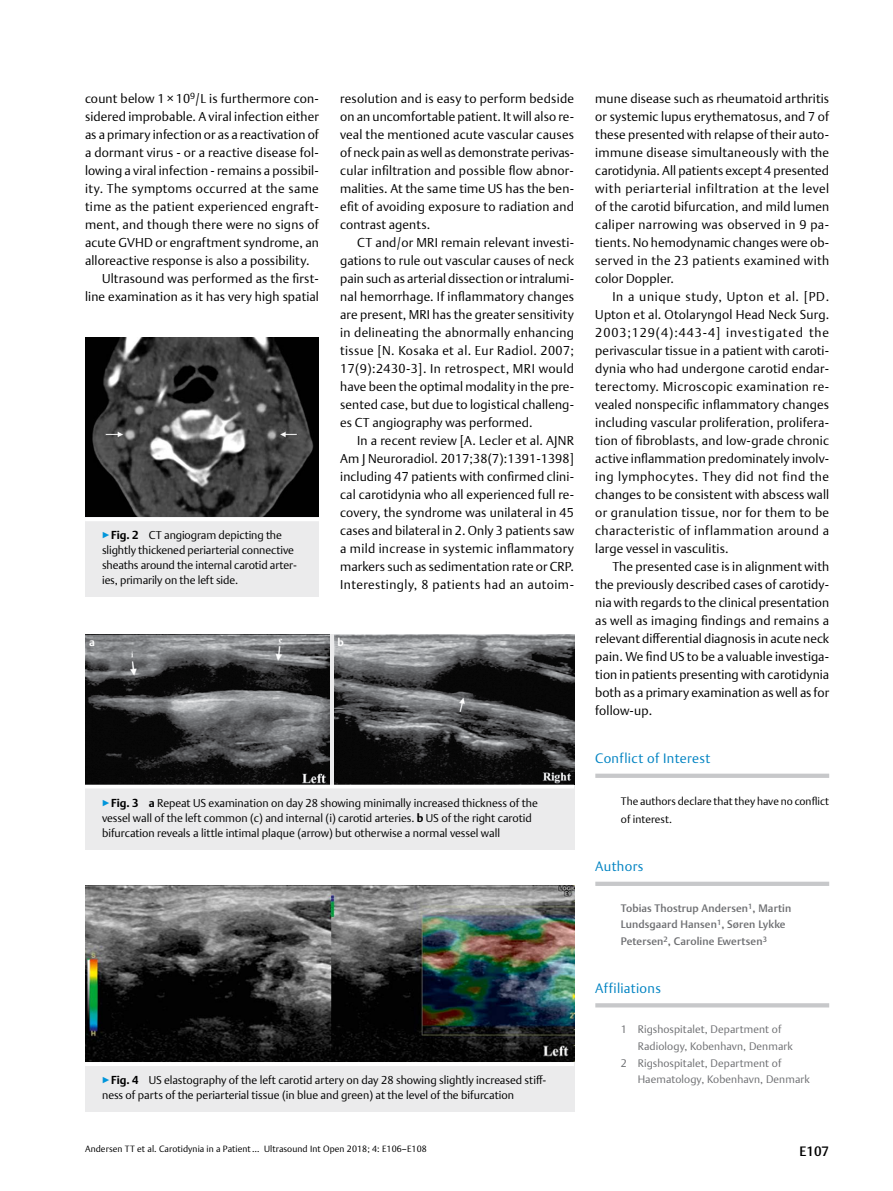
<style>
.page{position:relative;width:893px;height:1191px;background:#fff}
.page>*{position:absolute;margin:0;border:0;box-sizing:border-box;transform-origin:0 0}
.t1{font:300 13.5px "Thieme Argo 2011";letter-spacing:.025em;color:#0083c2}
.t2{font:500 13.5px "Thieme Argo 2011";color:#000}
.t3{font:300 12.75px/18px "Thieme Argo 2011";letter-spacing:.01em;color:#000;text-align:justify}
.t4{font:300 12.75px "Thieme Argo 2011";letter-spacing:.03em;color:#000}
.t5{font:300 11.25px/15px "Thieme Argo 2011";color:#000}
.t6{font:300 10.8px "Thieme Argo 2011";letter-spacing:.01em;color:#6d6e71}
.t7{font:500 10.8px/16.5px "Thieme Argo 2011";letter-spacing:.01em;color:#6d6e71}
.t8{font:300 10.8px/18px "Thieme Argo 2011";color:#000}
.t9{font:700 10.8px "Thieme Argo 2011";color:#fff}
.t10{font:300 9px "Thieme Argo 2011";letter-spacing:.01em;color:#000}
.s1{color:#0095da}
.s2{font-weight:700}
</style>
<div class="page">
<div style="left:595px;top:773px;width:234px;height:5px;background:#c7c8ca"></div>
<div style="left:595px;top:881px;width:234px;height:5px;background:#c7c8ca"></div>
<svg style="left:595px;top:1003px;width:234px;height:4px"></svg>
<img style="left:85px;top:338px;width:234px;height:179px">
<div style="left:85px;top:517px;width:234px;height:80px;background:#ebebec"></div>
<hr style="left:85px;top:517px;width:234px;height:4px;background:#fff">
<img style="left:85px;top:635px;width:245px;height:149px">
<img style="left:334px;top:635px;width:240px;height:149px">
<div style="left:85px;top:785px;width:489px;height:64px;background:#ebebec"></div>
<svg style="left:85px;top:784px;width:489px;height:4px;background:#d4d4d4"></svg>
<img style="left:85px;top:885px;width:489px;height:177px">
<div style="left:85px;top:1062px;width:489px;height:49px;background:#ebebec"></div>
<hr style="left:85px;top:1062px;width:489px;height:4px;background:#fff">
<p class="t3" style="left:85px;top:89px;width:235px">count below 1 × 10<sup>9</sup>/L is furthermore con-</p>
<p class="t3" style="left:85px;top:107px;width:235px">sidered improbable. A viral infection either</p>
<p class="t3" style="left:85px;top:125px;width:235px">as a primary infection or as a reactivation of</p>
<p class="t3" style="left:85px;top:143px;width:235px">a dormant virus - or a reactive disease fol-</p>
<p class="t3" style="left:85px;top:161px;width:235px">lowing a viral infection - remains a possibil-</p>
<p class="t4" style="left:85px;top:180px;width:235px">ity. The symptoms occurred at the same</p>
<p class="t3" style="left:85px;top:197px;width:235px">time as the patient experienced engraft-</p>
<p class="t3" style="left:85px;top:215px;width:235px">ment, and though there were no signs of</p>
<p class="t3" style="left:85px;top:233px;width:235px">acute GVHD or engraftment syndrome, an</p>
<p class="t3" style="left:85px;top:251px;width:226px">alloreactive response is also a possibility.</p>
<p class="t3" style="left:102px;top:269px;width:218px">Ultrasound was performed as the first-</p>
<p class="t3" style="left:85px;top:287px;width:235px">line examination as it has very high spatial</p>
<p class="t5" style="left:102px;top:527px;width:196px"><span class="s1">▶</span><span class="s2">Fig. 2</span> CT angiogram depicting the slightly thickened periarterial connective sheaths around the internal carotid arter&shy;ies, primarily on the left side.</p>
<p class="t3" style="left:340px;top:89px;width:235px">resolution and is easy to perform bedside on an uncomfortable patient. It will also re&shy;veal the mentioned acute vascular causes of neck pain as well as demonstrate perivas&shy;cular infiltration and possible flow abnor&shy;malities. At the same time US has the ben&shy;efit of avoiding exposure to radiation and contrast agents.</p>
<p class="t3" style="left:340px;top:233px;width:235px;text-indent:17px">CT and/or MRI remain relevant investi&shy;gations to rule out vascular causes of neck pain such as arterial dissection or intralumi&shy;nal hemorrhage. If inflammatory changes are present, MRI has the greater sensitivity in delineating the abnormally enhancing tissue [N. Kosaka et al. Eur Radiol. 2007; 17(9):2430-3]. In retrospect, MRI would have been the optimal modality in the pre&shy;sented case, but due to logistical challeng&shy;es CT angiography was performed.</p>
<p class="t3" style="left:340px;top:431px;width:235px;text-indent:17px">In a recent review [A. Lecler et al. AJNR Am J Neuroradiol. 2017;38(7):1391-1398] including 47 patients with confirmed clini&shy;cal carotidynia who all experienced full re&shy;covery, the syndrome was unilateral in 45 cases and bilateral in 2. Only 3 patients saw a mild increase in systemic inflammatory markers such as sedimentation rate or CRP.<br>Interestingly, 8 patients had an autoim-</p>
<p class="t9" style="left:89px;top:635px;width:7px">a</p>
<p class="t9" style="left:337px;top:635px;width:8px">b</p>
<p class="t5" style="left:102px;top:794px;width:437px"><span class="s1">▶</span><span class="s2">Fig. 3 a</span> Repeat US examination on day 28 showing minimally increased thickness of the vessel wall of the left common (c) and internal (i) carotid arteries. <span class="s2">b</span> US of the right carotid bifurcation reveals a little intimal plaque (arrow) but otherwise a normal vessel wall</p>
<p class="t5" style="left:102px;top:1072px;width:446px"><span class="s1">▶</span><span class="s2">Fig. 4</span> US elastography of the left carotid artery on day 28 showing slightly increased stiff&shy;ness of parts of the periarterial tissue (in blue and green) at the level of the bifurcation</p>
<p class="t10" style="left:85px;top:1143px;width:343px">Andersen TT et al. Carotidynia in a Patient … Ultrasound Int Open 2018; 4: E106–E108</p>
<p class="t3" style="left:595px;top:89px;width:235px">mune disease such as rheumatoid arthritis or systemic lupus erythematosus, and 7 of these presented with relapse of their auto&shy;immune disease simultaneously with the carotidynia. All patients except 4 presented with periarterial infiltration at the level of the carotid bifurcation, and mild lumen caliper narrowing was observed in 9 pa&shy;tients. No hemodynamic changes were ob&shy;served in the 23 patients examined with color Doppler.</p>
<p class="t3" style="left:595px;top:287px;width:235px;text-indent:17px">In a unique study, Upton et al. [PD.<br>Upton et al. Otolaryngol Head Neck Surg.<br>2003;129(4):443-4] investigated the perivascular tissue in a patient with caroti&shy;dynia who had undergone carotid endar&shy;terectomy. Microscopic examination re&shy;vealed nonspecific inflammatory changes including vascular proliferation, prolifera&shy;tion of fibroblasts, and low-grade chronic active inflammation predominately involv&shy;ing lymphocytes. They did not find the changes to be consistent with abscess wall or granulation tissue, nor for them to be characteristic of inflammation around a large vessel in vasculitis.</p>
<p class="t3" style="left:595px;top:557px;width:235px;text-indent:17px">The presented case is in alignment with the previously described cases of carotidy&shy;nia with regards to the clinical presentation as well as imaging findings and remains a relevant differential diagnosis in acute neck pain. We find US to be a valuable investiga&shy;tion in patients presenting with carotidynia both as a primary examination as well as for follow-up.</p>
<p class="t1" style="left:595px;top:749px;width:116px">Conflict of Interest</p>
<p class="t8" style="left:621px;top:792px;width:210px">The authors declare that they have no conflict of interest.</p>
<p class="t1" style="left:595px;top:857px;width:50px">Authors</p>
<p class="t7" style="left:621px;top:899px;width:172px">Tobias Thostrup Andersen<sup>1</sup>, Martin<br>Lundsgaard Hansen<sup>1</sup>, Søren Lykke<br>Petersen<sup>2</sup>, Caroline Ewertsen<sup>3</sup></p>
<p class="t1" style="left:595px;top:979px;width:67px">Affiliations</p>
<p class="t6" style="left:621px;top:1022px;width:162px">1 Rigshospitalet, Department of</p>
<p class="t6" style="left:638px;top:1039px;width:156px">Radiology, Kobenhavn, Denmark</p>
<p class="t6" style="left:621px;top:1055px;width:162px">2 Rigshospitalet, Department of</p>
<p class="t6" style="left:638px;top:1072px;width:173px">Haematology, Kobenhavn, Denmark</p>
<p class="t2" style="left:799px;top:1142px;width:31px">E107</p>
</div>
